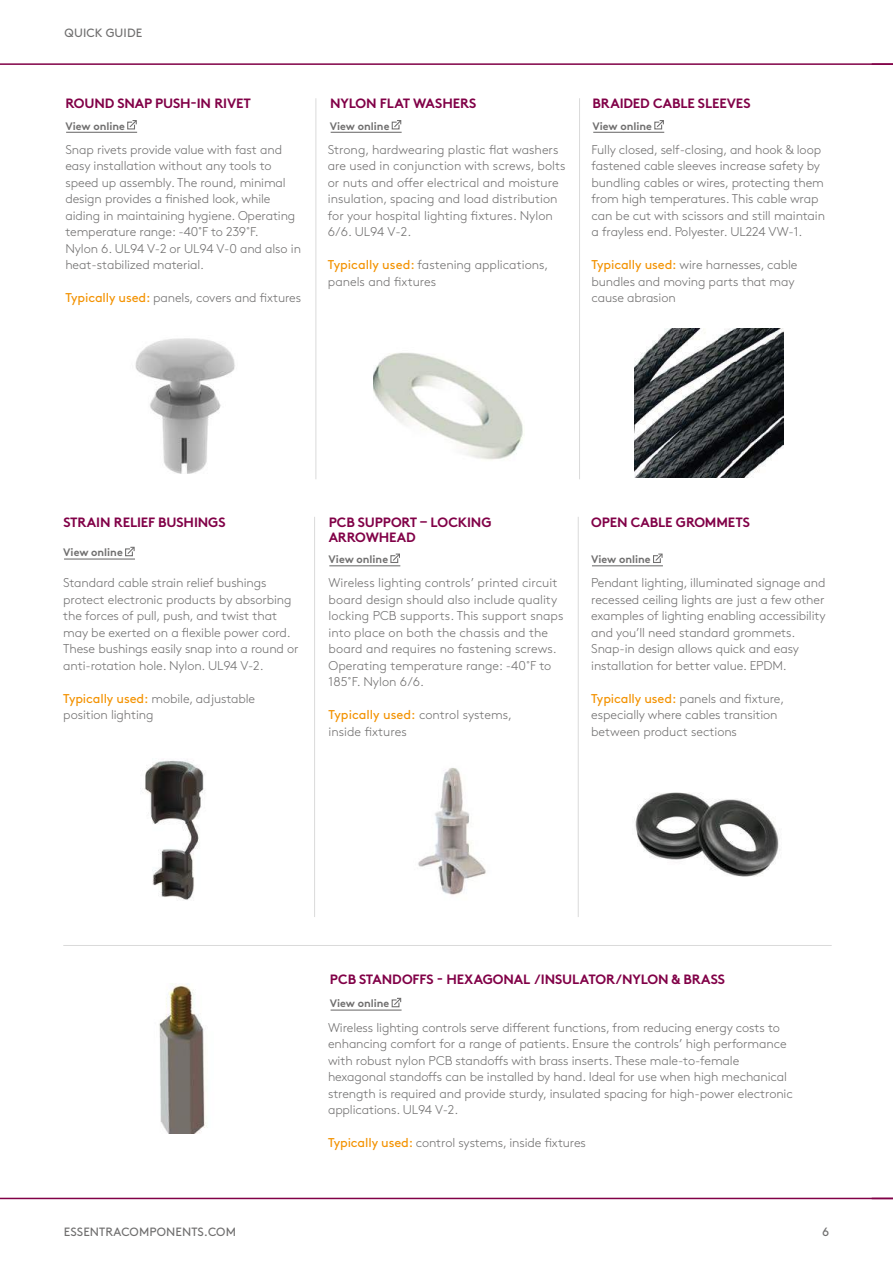
<style>
.page{position:relative;width:893px;height:1263px;background:#fff}
.page>*{position:absolute;margin:0;border:0;box-sizing:border-box;transform-origin:0 0}
.t1{font:700 13.5px/15px "Brown Pro";letter-spacing:-.01em;color:#810047}
.t2{font:300 12.75px/16.5px "Brown Pro";letter-spacing:-.01em;color:#706f6f}
.t3{font:12px "Brown Pro";letter-spacing:.01em;color:#706f6f}
.t4{font:700 10.8px "Brown Pro";color:#706f6f}
.s1{font-weight:400;color:#f39200}
</style>
<div class="page">
<hr style="left:0;top:1198px;width:893px;height:1px;background:#810047">
<hr style="left:0;top:63px;width:893px;height:2px;background:#810047">
<hr style="left:315px;top:98px;width:1px;height:381px;background:#dadada">
<hr style="left:314px;top:517px;width:1px;height:400px;background:#dadada">
<hr style="left:579px;top:98px;width:1px;height:381px;background:#dadada">
<hr style="left:578px;top:517px;width:1px;height:400px;background:#dadada">
<hr style="left:63px;top:945px;width:769px;height:1px;background:#dadada">
<img style="left:135px;top:338px;width:100px;height:136px">
<img style="left:159px;top:984px;width:48px;height:149px">
<img style="left:144px;top:760px;width:61px;height:140px">
<img style="left:634px;top:328px;width:150px;height:150px">
<img style="left:634px;top:792px;width:145px;height:85px">
<img style="left:373px;top:353px;width:150px;height:107px">
<img style="left:418px;top:768px;width:68px;height:127px">
<svg style="left:127px;top:120px;width:10px;height:10px"></svg>
<hr style="left:66px;top:132px;width:71px;height:1px;background:#706f6f">
<svg style="left:391px;top:997px;width:11px;height:11px"></svg>
<hr style="left:331px;top:1009px;width:71px;height:2px;background:#706f6f">
<svg style="left:125px;top:546px;width:10px;height:11px"></svg>
<hr style="left:64px;top:558px;width:71px;height:2px;background:#706f6f">
<svg style="left:654px;top:120px;width:10px;height:10px"></svg>
<hr style="left:593px;top:132px;width:71px;height:1px;background:#706f6f">
<svg style="left:653px;top:553px;width:10px;height:10px"></svg>
<hr style="left:592px;top:565px;width:71px;height:1px;background:#706f6f">
<svg style="left:391px;top:120px;width:11px;height:10px"></svg>
<hr style="left:331px;top:132px;width:71px;height:1px;background:#706f6f">
<svg style="left:390px;top:553px;width:10px;height:10px"></svg>
<hr style="left:329px;top:565px;width:71px;height:1px;background:#706f6f">
<p class="t3" style="left:65px;top:24px;width:79px">QUICK GUIDE</p>
<p class="t1" style="left:65px;top:95px;width:187px">ROUND SNAP PUSH-IN RIVET</p>
<p class="t1" style="left:330px;top:95px;width:148px">NYLON FLAT WASHERS</p>
<p class="t1" style="left:593px;top:95px;width:160px">BRAIDED CABLE SLEEVES</p>
<p class="t4" style="left:65px;top:117px;width:61px">View online</p>
<p class="t4" style="left:330px;top:117px;width:61px">View online</p>
<p class="t4" style="left:592px;top:117px;width:61px">View online</p>
<p class="t2" style="left:65px;top:140px;width:237px">Snap rivets provide value with fast and easy installation without any tools to speed up assembly. The round, minimal design provides a finished look, while aiding in maintaining hygiene. Operating temperature range: -40˚F to 239˚F.<br>Nylon 6. UL94 V-2 or UL94 V-0 and also in heat-stabilized material.</p>
<p class="t2" style="left:65px;top:289px;width:237px"><span class="s1">Typically used:</span> panels, covers and fixtures</p>
<p class="t2" style="left:328px;top:140px;width:239px">Strong, hardwearing plastic flat washers are used in conjunction with screws, bolts or nuts and offer electrical and moisture insulation, spacing and load distribution for your hospital lighting fixtures. Nylon 6/6. UL94 V-2.</p>
<p class="t2" style="left:328px;top:256px;width:222px"><span class="s1">Typically used:</span> fastening applications, panels and fixtures</p>
<p class="t2" style="left:591px;top:140px;width:235px">Fully closed, self-closing, and hook &amp; loop fastened cable sleeves increase safety by bundling cables or wires, protecting them from high temperatures. This cable wrap can be cut with scissors and still maintain a frayless end. Polyester. UL224 VW-1.</p>
<p class="t2" style="left:591px;top:256px;width:208px"><span class="s1">Typically used:</span> wire harnesses, cable bundles and moving parts that may cause abrasion</p>
<p class="t1" style="left:63px;top:513px;width:164px">STRAIN RELIEF BUSHINGS</p>
<p class="t4" style="left:63px;top:544px;width:61px">View online</p>
<p class="t2" style="left:63px;top:574px;width:237px">Standard cable strain relief bushings protect electronic products by absorbing the forces of pull, push, and twist that may be exerted on a flexible power cord.<br>These bushings easily snap into a round or anti-rotation hole. Nylon. UL94 V-2.</p>
<p class="t2" style="left:63px;top:689px;width:193px"><span class="s1">Typically used:</span> mobile, adjustable position lighting</p>
<p class="t1" style="left:329px;top:513px;width:164px">PCB SUPPORT – LOCKING<br>ARROWHEAD</p>
<p class="t1" style="left:591px;top:513px;width:160px">OPEN CABLE GROMMETS</p>
<p class="t4" style="left:329px;top:550px;width:61px">View online</p>
<p class="t4" style="left:591px;top:550px;width:61px">View online</p>
<p class="t2" style="left:329px;top:574px;width:236px">Wireless lighting controls’ printed circuit board design should also include quality locking PCB supports. This support snaps into place on both the chassis and the board and requires no fastening screws.<br>Operating temperature range: -40˚F to 185˚F. Nylon 6/6.</p>
<p class="t2" style="left:329px;top:706px;width:185px"><span class="s1">Typically used:</span> control systems, inside fixtures</p>
<p class="t2" style="left:591px;top:574px;width:236px">Pendant lighting, illuminated signage and recessed ceiling lights are just a few other examples of lighting enabling accessibility and you’ll need standard grommets.<br>Snap-in design allows quick and easy installation for better value. EPDM.</p>
<p class="t2" style="left:591px;top:689px;width:195px"><span class="s1">Typically used:</span> panels and fixture, especially where cables transition between product sections</p>
<p class="t1" style="left:330px;top:970px;width:397px">PCB STANDOFFS - HEXAGONAL /INSULATOR/NYLON &amp; BRASS</p>
<p class="t4" style="left:330px;top:995px;width:61px">View online</p>
<p class="t2" style="left:328px;top:1018px;width:466px">Wireless lighting controls serve different functions, from reducing energy costs to enhancing comfort for a range of patients. Ensure the controls’ high performance with robust nylon PCB standoffs with brass inserts. These male-to-female hexagonal standoffs can be installed by hand. Ideal for use when high mechanical strength is required and provide sturdy, insulated spacing for high-power electronic applications. UL94 V-2.</p>
<p class="t2" style="left:328px;top:1133px;width:259px"><span class="s1">Typically used:</span> control systems, inside fixtures</p>
<p class="t3" style="left:64px;top:1222px;width:174px">ESSENTRACOMPONENTS.COM</p>
<p class="t3" style="left:822px;top:1222px;width:9px">6</p>
</div>
